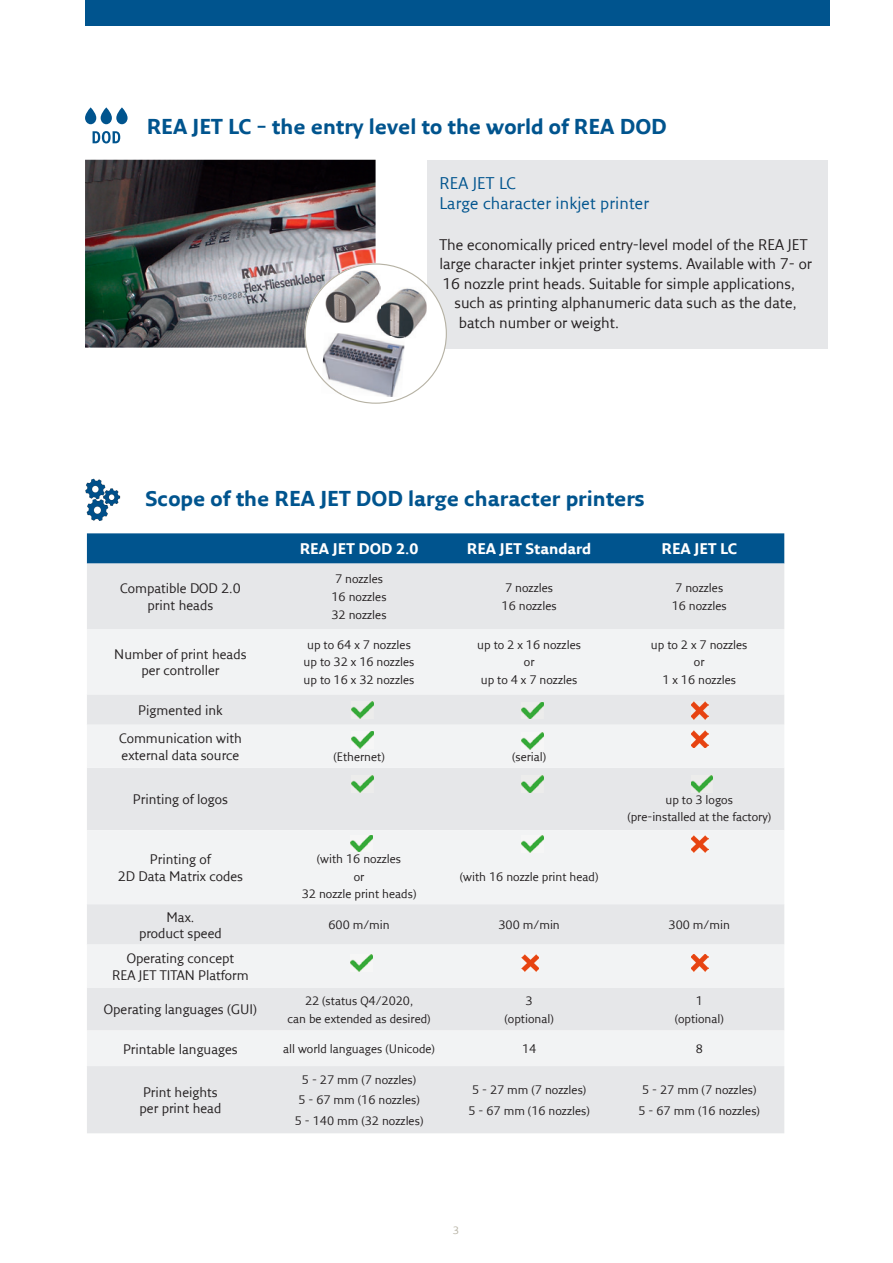
<style>
.page{position:relative;width:893px;height:1263px;background:#fff}
.page>*{position:absolute;margin:0;border:0;box-sizing:border-box;transform-origin:0 0}
.t1{font:700 21px "Fresco Sans LF";color:#00548e}
.t2{font:16.5px/19.8px "Fresco Sans LF";letter-spacing:.01em;color:#00548e}
.t3{font:15px/19.5px "Fresco Sans LF";color:#231f20}
.t4{font:700 15px "Fresco Sans LF";color:#fff}
.t5{font:13.5px/16.2px "Fresco Sans LF";color:#231f20;text-align:center}
.t6{font:12px/17.5px "Fresco Sans LF";color:#231f20;text-align:center}
.t7{font:10.5px "Fresco Sans LF";color:#b6b2a4}
</style>
<div class="page">
<div style="left:85px;top:0;width:744px;height:26px;background:#00548e"></div>
<img style="left:85px;top:478px;width:36px;height:43px">
<div style="left:87px;top:533px;width:697px;height:30px;background:#00548e"></div>
<div style="left:87px;top:563px;width:697px;height:66px;background:#e6e7e9"></div>
<svg style="left:87px;top:629px;width:697px;height:437px;fill:#f2f3f4"></svg>
<div style="left:87px;top:1066px;width:697px;height:67px;background:#e6e7e9"></div>
<img style="left:352px;top:702px;width:22px;height:16px">
<img style="left:352px;top:731px;width:22px;height:17px">
<img style="left:352px;top:775px;width:22px;height:17px">
<img style="left:351px;top:835px;width:22px;height:17px">
<img style="left:351px;top:954px;width:22px;height:17px">
<img style="left:522px;top:702px;width:22px;height:17px">
<img style="left:522px;top:733px;width:22px;height:16px">
<img style="left:522px;top:776px;width:22px;height:17px">
<img style="left:522px;top:835px;width:22px;height:17px">
<img style="left:522px;top:954px;width:17px;height:17px">
<img style="left:691px;top:702px;width:17px;height:17px">
<img style="left:691px;top:731px;width:17px;height:17px">
<img style="left:691px;top:835px;width:17px;height:17px">
<img style="left:691px;top:776px;width:22px;height:17px">
<img style="left:691px;top:954px;width:17px;height:17px">
<img style="left:85px;top:160px;width:291px;height:188px">
<div style="left:427px;top:160px;width:400px;height:189px;background:#e6e7e9"></div>
<svg style="left:93px;top:131px;width:27px;height:12px"></svg>
<svg style="left:85px;top:107px;width:43px;height:17px"></svg>
<svg style="left:305px;top:263px;width:142px;height:141px"></svg>
<img style="left:321px;top:379px;width:1px;height:15px">
<img style="left:322px;top:332px;width:83px;height:65px">
<img style="left:322px;top:378px;width:20px;height:16px">
<img style="left:325px;top:270px;width:55px;height:53px">
<img style="left:325px;top:270px;width:23px;height:16px">
<img style="left:376px;top:287px;width:51px;height:51px">
<img style="left:376px;top:335px;width:29px;height:3px">
<img style="left:376px;top:287px;width:4px;height:36px">
<h1 class="t1" style="left:147px;top:114px;width:522px">REA JET LC – the entry level to the world of REA DOD</h1>
<h2 class="t2" style="left:439px;top:173px;width:211px">REA JET LC<br>Large character inkjet printer</h2>
<p class="t3" style="left:439px;top:234px;width:374px">The economically priced entry-level model of the REA JET large character inkjet printer systems. Available with 7- or<br>16 nozzle print heads. Suitable for simple applications,</p>
<p class="t3" style="left:459px;top:293px;width:339px;text-indent:-4px">such as printing alphanumeric data such as the date, batch number or weight.</p>
<h1 class="t1" style="left:146px;top:485px;width:501px">Scope of the REA JET DOD large character printers</h1>
<p class="t4" style="left:300px;top:540px;width:120px">REA JET DOD 2.0</p>
<p class="t4" style="left:467px;top:540px;width:126px">REA JET Standard</p>
<p class="t4" style="left:662px;top:540px;width:77px">REA JET LC</p>
<p class="t5" style="left:120px;top:580px;width:122px">Compatible DOD 2.0 print heads</p>
<p class="t6" style="left:331px;top:570px;width:57px;text-align:left">7 nozzles<br>16 nozzles<br>32 nozzles</p>
<p class="t6" style="left:502px;top:579px;width:57px;text-align:left">7 nozzles<br>16 nozzles</p>
<p class="t6" style="left:672px;top:579px;width:57px;text-align:left">7 nozzles<br>16 nozzles</p>
<p class="t5" style="left:114px;top:646px;width:134px">Number of print heads per controller</p>
<p class="t6" style="left:304px;top:636px;width:112px;text-align:left">up to 64 x 7 nozzles up to 32 x 16 nozzles up to 16 x 32 nozzles</p>
<p class="t6" style="left:477px;top:636px;width:105px">up to 2 x 16 nozzles or<br>up to 4 x 7 nozzles</p>
<p class="t6" style="left:651px;top:636px;width:98px">up to 2 x 7 nozzles or<br>1 x 16 nozzles</p>
<p class="t5" style="left:119px;top:695px;width:124px;line-height:28.5px">Pigmented ink<br>Communication with</p>
<p class="t5" style="left:122px;top:746px;width:119px">external data source</p>
<p class="t6" style="left:333px;top:748px;width:53px">(Ethernet)</p>
<p class="t6" style="left:512px;top:748px;width:36px">(serial)</p>
<p class="t5" style="left:133px;top:791px;width:97px">Printing of logos</p>
<p class="t6" style="left:627px;top:790px;width:145px">up to 3 logos<br>(pre-installed at the factory)</p>
<p class="t5" style="left:118px;top:851px;width:127px">Printing of<br>2D Data Matrix codes</p>
<p class="t6" style="left:302px;top:850px;width:116px">(with 16 nozzles<br>or<br>32 nozzle print heads)</p>
<p class="t6" style="left:460px;top:867px;width:140px">(with 16 nozzle print head)</p>
<p class="t5" style="left:139px;top:908px;width:84px">Max.<br>product speed</p>
<p class="t6" style="left:328px;top:916px;width:63px">600 m/min</p>
<p class="t6" style="left:498px;top:916px;width:63px">300 m/min</p>
<p class="t6" style="left:669px;top:916px;width:63px">300 m/min</p>
<p class="t5" style="left:112px;top:950px;width:138px">Operating concept<br>REA JET TITAN Platform</p>
<p class="t5" style="left:104px;top:1001px;width:154px">Operating languages (GUI)</p>
<p class="t6" style="left:287px;top:992px;width:145px">22 (status Q4/2020,<br>can be extended as desired)</p>
<p class="t6" style="left:505px;top:992px;width:51px">3 (optional)</p>
<p class="t6" style="left:675px;top:992px;width:51px">1 (optional)</p>
<p class="t5" style="left:123px;top:1040px;width:116px">Printable languages</p>
<p class="t6" style="left:283px;top:1040px;width:153px">all world languages (Unicode)</p>
<p class="t6" style="left:522px;top:1040px;width:16px">14</p>
<p class="t6" style="left:696px;top:1040px;width:9px">8</p>
<p class="t5" style="left:140px;top:1084px;width:83px;text-align:left">Print heights per print head</p>
<p class="t6" style="left:295px;top:1069px;width:130px;line-height:20.5px">5 - 27 mm (7 nozzles)<br>5 - 67 mm (16 nozzles)<br>5 - 140 mm (32 nozzles)</p>
<p class="t6" style="left:468px;top:1079px;width:123px;line-height:20.5px;text-align:left">5 - 27 mm (7 nozzles)<br>5 - 67 mm (16 nozzles)</p>
<p class="t6" style="left:638px;top:1079px;width:123px;line-height:20.5px;text-align:left">5 - 27 mm (7 nozzles)<br>5 - 67 mm (16 nozzles)</p>
<p class="t7" style="left:453px;top:1224px;width:8px">3</p>
</div>
